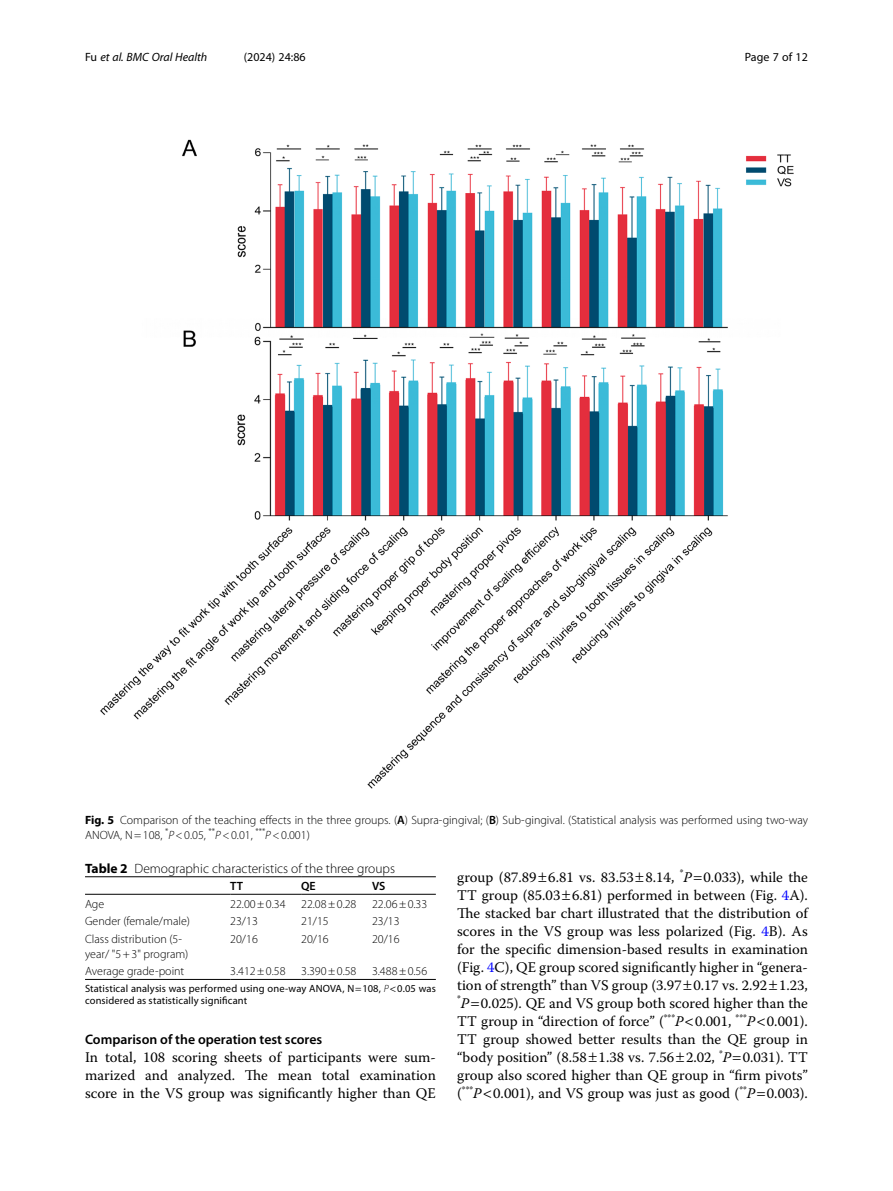
<style>
.page{position:relative;width:893px;height:1191px;background:#fff}
.page>*{position:absolute;margin:0;border:0;box-sizing:border-box;transform-origin:0 0}
.Body_Text{font:14.7px/18px "Warnock Pro";color:#000;text-align:justify}
.Head_2{font:600 13.8px "Myriad Pro";color:#000}
.Table_Caption{font:300 13.5px "Myriad Pro";color:#000}
.Figure_Caption{font:300 12px/15px "Myriad Pro";color:#000}
.Table_Body{font:300 12px/15px "Myriad Pro";color:#000}
.t1{font:italic 12px "Myriad Pro";color:#000}
.t2{font:12px "Myriad Pro";color:#000}
.Table_Head{font:600 12px "Myriad Pro";color:#000}
.Table_Footnote{font:10.5px/12.8px "Myriad Pro";letter-spacing:.01em;color:#000}
.s1{font-style:normal}
.s2{font-weight:700}
.s3{font-weight:600}
.s4{font-style:italic}
.s5{font-weight:300;font-style:italic}
.s6{color:#00f}
</style>
<div class="page">
<hr style="left:85px;top:894px;width:145px;height:1px;background:#000">
<hr style="left:230px;top:876px;width:71px;height:1px;background:#000">
<hr style="left:230px;top:894px;width:71px;height:1px;background:#000">
<hr style="left:301px;top:876px;width:71px;height:1px;background:#000">
<hr style="left:301px;top:894px;width:71px;height:1px;background:#000">
<hr style="left:372px;top:876px;width:64px;height:1px;background:#000">
<hr style="left:372px;top:894px;width:64px;height:1px;background:#000">
<hr style="left:230px;top:979px;width:71px;height:1px;background:#000">
<hr style="left:301px;top:979px;width:71px;height:1px;background:#000">
<hr style="left:372px;top:979px;width:64px;height:1px;background:#000">
<hr style="left:85px;top:979px;width:145px;height:1px;background:#000">
<hr style="left:85px;top:876px;width:145px;height:1px;background:#000">
<img style="left:100px;top:139px;width:694px;height:650px">
<p class="t1" style="left:85px;top:50px;width:124px"><span class="s1">Fu</span> et al. BMC Oral Health</p>
<p class="t2" style="left:244px;top:50px;width:63px">(2024) 24:86</p>
<p class="t2" style="left:745px;top:50px;width:65px">Page 7 of 12</p>
<p class="Figure_Caption" style="left:85px;top:812px;width:724px"><span class="s2">Fig. 5</span> Comparison of the teaching effects in the three groups. (<span class="s3">A</span>) Supra-gingival; (<span class="s3">B</span>) Sub-gingival. (Statistical analysis was performed using two-way<br>ANOVA, N=108, <sup>*</sup><span class="s4">P</span>&lt;0.05, <sup>**</sup><span class="s4">P</span>&lt;0.01, <sup>***</sup><span class="s4">P</span>&lt;0.001)</p>
<p class="Table_Caption" style="left:85px;top:860px;width:311px"><span class="s2">Table 2</span> Demographic characteristics of the three groups</p>
<p class="Table_Head" style="left:230px;top:878px;width:14px">TT</p>
<p class="Table_Head" style="left:301px;top:878px;width:16px">QE</p>
<p class="Table_Head" style="left:372px;top:878px;width:15px">VS</p>
<p class="Table_Body" style="left:85px;top:896px;width:21px">Age</p>
<p class="Table_Body" style="left:230px;top:896px;width:57px">22.00±0.34</p>
<p class="Table_Body" style="left:301px;top:896px;width:57px">22.08±0.28</p>
<p class="Table_Body" style="left:372px;top:896px;width:57px">22.06±0.33</p>
<p class="Table_Body" style="left:85px;top:914px;width:106px">Gender (female/male)</p>
<p class="Table_Body" style="left:230px;top:914px;width:29px">23/13</p>
<p class="Table_Body" style="left:301px;top:914px;width:29px">21/15</p>
<p class="Table_Body" style="left:372px;top:914px;width:29px">23/13</p>
<p class="Table_Body" style="left:85px;top:931px;width:105px">Class distribution (5- year/ "5+3" program)</p>
<p class="Table_Body" style="left:230px;top:931px;width:29px">20/16</p>
<p class="Table_Body" style="left:301px;top:931px;width:29px">20/16</p>
<p class="Table_Body" style="left:372px;top:931px;width:29px">20/16</p>
<p class="Table_Body" style="left:85px;top:964px;width:101px">Average grade-point</p>
<p class="Table_Body" style="left:230px;top:964px;width:57px">3.412±0.58</p>
<p class="Table_Body" style="left:301px;top:964px;width:57px">3.390±0.58</p>
<p class="Table_Body" style="left:372px;top:964px;width:57px">3.488±0.56</p>
<p class="Table_Footnote" style="left:85px;top:981px;width:352px">Statistical analysis was performed using one-way ANOVA, N 108, <span class="s5">P</span> 0.05 was considered as statistically significant</p>
<p class="Head_2" style="left:85px;top:1031px;width:239px">Comparison of the operation test scores</p>
<p class="Body_Text" style="left:85px;top:1048px;width:352px">In total, 108 scoring sheets of participants were sum&shy;marized and analyzed. The mean total examination score in the VS group was significantly higher than QE</p>
<p class="Body_Text" style="left:457px;top:868px;width:352px">group (87.89 6.81 vs. 83.53 8.14, <sup>*</sup><span class="s4">P</span> 0.033), while the TT group (85.03 6.81) performed in between (Fig. <span class="s6">4</span>A).<br>The stacked bar chart illustrated that the distribution of scores in the VS group was less polarized (Fig. <span class="s6">4</span>B). As for the specific dimension-based results in examination (Fig. <span class="s6">4</span>C), QE group scored significantly higher in “genera&shy;tion of strength” than VS group (3.97 0.17 vs. 2.92 1.23, <sup>*</sup><span class="s4">P</span> 0.025). QE and VS group both scored higher than the TT group in “direction of force” (<sup>***</sup><span class="s4">P</span> 0.001, <sup>***</sup><span class="s4">P</span> 0.001).<br>TT group showed better results than the QE group in “body position” (8.58 1.38 vs. 7.56 2.02, <sup>*</sup><span class="s4">P</span> 0.031). TT group also scored higher than QE group in “firm pivots” (<sup>***</sup><span class="s4">P</span> 0.001), and VS group was just as good (<sup>**</sup><span class="s4">P</span> 0.003).</p>
</div>
